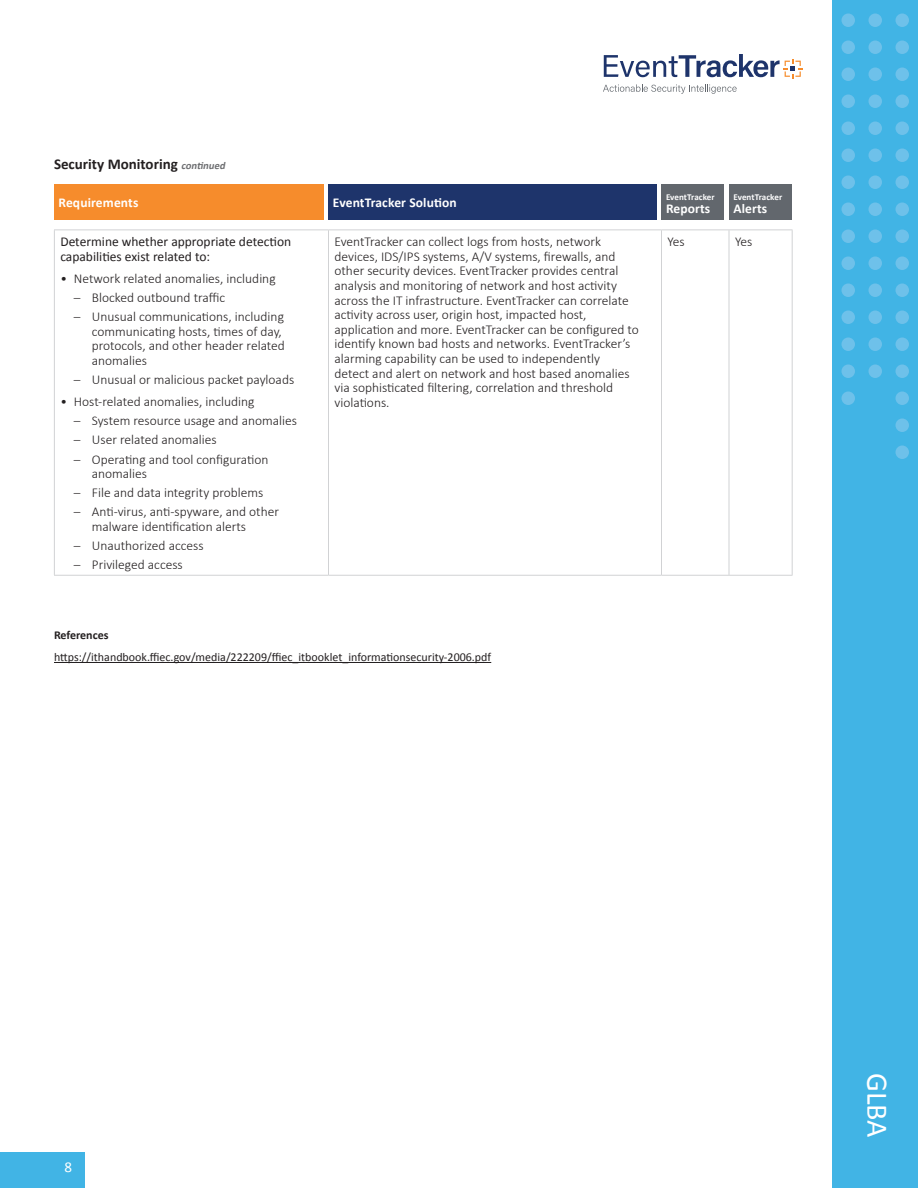
<style>
.page{position:relative;width:918px;height:1188px;background:#fff}
.page>*{position:absolute;margin:0;border:0;box-sizing:border-box;transform-origin:0 0}
.t1{font:30px "Calibri";color:#fff}
.t2{font:700 15px "Calibri";color:#231f20}
.t3{font:15px "Calibri";color:#fff}
.t4{font:300 13.5px/14.5px "Calibri";color:#231f20}
.t5{font:13.5px/14.5px "Calibri";color:#231f20}
.t6{font:700 13.5px "Calibri";letter-spacing:.01em;color:#fff}
.t7{font:12px "Calibri";color:#231f20}
.t8{font:700 12px "Calibri";color:#231f20}
.t9{font:700 9px "Calibri";color:#fff}
.s1{font-style:italic;font-size:10.5px;color:#6c6d70}
</style>
<div class="page">
<div style="left:0;top:1152px;width:86px;height:36px;background:#41b4e5"></div>
<div style="left:832px;top:0;width:86px;height:1188px;background:#41b4e5"></div>
<svg style="left:603px;top:54px;width:200px;height:40px"></svg>
<div style="left:868px;top:14px;width:14px;height:13px;background:#6ec1ea;border-radius:50%"></div>
<div style="left:896px;top:14px;width:13px;height:13px;background:#6ec1ea;border-radius:50%"></div>
<div style="left:842px;top:40px;width:13px;height:14px;background:#6ec1ea;border-radius:50%"></div>
<div style="left:868px;top:40px;width:14px;height:14px;background:#6ec1ea;border-radius:50%"></div>
<div style="left:842px;top:68px;width:13px;height:13px;background:#6ec1ea;border-radius:50%"></div>
<div style="left:868px;top:68px;width:14px;height:13px;background:#6ec1ea;border-radius:50%"></div>
<div style="left:842px;top:94px;width:13px;height:14px;background:#6ec1ea;border-radius:50%"></div>
<div style="left:868px;top:94px;width:14px;height:14px;background:#6ec1ea;border-radius:50%"></div>
<div style="left:896px;top:94px;width:13px;height:14px;background:#6ec1ea;border-radius:50%"></div>
<div style="left:842px;top:122px;width:13px;height:13px;background:#6ec1ea;border-radius:50%"></div>
<div style="left:868px;top:122px;width:14px;height:13px;background:#6ec1ea;border-radius:50%"></div>
<div style="left:896px;top:122px;width:13px;height:13px;background:#6ec1ea;border-radius:50%"></div>
<div style="left:868px;top:148px;width:14px;height:14px;background:#6ec1ea;border-radius:50%"></div>
<div style="left:896px;top:148px;width:13px;height:14px;background:#6ec1ea;border-radius:50%"></div>
<div style="left:868px;top:176px;width:14px;height:13px;background:#6ec1ea;border-radius:50%"></div>
<div style="left:842px;top:202px;width:13px;height:14px;background:#6ec1ea;border-radius:50%"></div>
<div style="left:896px;top:202px;width:13px;height:14px;background:#6ec1ea;border-radius:50%"></div>
<div style="left:868px;top:230px;width:14px;height:13px;background:#6ec1ea;border-radius:50%"></div>
<div style="left:842px;top:256px;width:13px;height:14px;background:#6ec1ea;border-radius:50%"></div>
<div style="left:868px;top:256px;width:14px;height:14px;background:#6ec1ea;border-radius:50%"></div>
<div style="left:896px;top:256px;width:13px;height:14px;background:#6ec1ea;border-radius:50%"></div>
<div style="left:868px;top:284px;width:14px;height:13px;background:#6ec1ea;border-radius:50%"></div>
<div style="left:842px;top:310px;width:13px;height:14px;background:#6ec1ea;border-radius:50%"></div>
<div style="left:868px;top:310px;width:14px;height:14px;background:#6ec1ea;border-radius:50%"></div>
<div style="left:896px;top:310px;width:13px;height:14px;background:#6ec1ea;border-radius:50%"></div>
<div style="left:842px;top:338px;width:13px;height:13px;background:#6ec1ea;border-radius:50%"></div>
<div style="left:868px;top:338px;width:14px;height:13px;background:#6ec1ea;border-radius:50%"></div>
<div style="left:842px;top:364px;width:13px;height:14px;background:#6ec1ea;border-radius:50%"></div>
<div style="left:868px;top:364px;width:14px;height:14px;background:#6ec1ea;border-radius:50%"></div>
<div style="left:896px;top:364px;width:13px;height:14px;background:#6ec1ea;border-radius:50%"></div>
<div style="left:842px;top:392px;width:13px;height:13px;background:#6ec1ea;border-radius:50%"></div>
<div style="left:896px;top:392px;width:13px;height:13px;background:#6ec1ea;border-radius:50%"></div>
<div style="left:896px;top:418px;width:13px;height:14px;background:#6ec1ea;border-radius:50%"></div>
<div style="left:896px;top:446px;width:13px;height:13px;background:#6ec1ea;border-radius:50%"></div>
<div style="left:896px;top:40px;width:13px;height:14px;background:#6ec1ea;border-radius:50%"></div>
<div style="left:842px;top:148px;width:13px;height:14px;background:#6ec1ea;border-radius:50%"></div>
<div style="left:896px;top:230px;width:13px;height:13px;background:#6ec1ea;border-radius:50%"></div>
<div style="left:842px;top:284px;width:13px;height:13px;background:#6ec1ea;border-radius:50%"></div>
<div style="left:896px;top:68px;width:13px;height:13px;background:#6ec1ea;border-radius:50%"></div>
<div style="left:842px;top:230px;width:13px;height:13px;background:#6ec1ea;border-radius:50%"></div>
<div style="left:896px;top:284px;width:13px;height:13px;background:#6ec1ea;border-radius:50%"></div>
<div style="left:842px;top:14px;width:13px;height:13px;background:#6ec1ea;border-radius:50%"></div>
<div style="left:842px;top:176px;width:13px;height:13px;background:#6ec1ea;border-radius:50%"></div>
<div style="left:896px;top:176px;width:13px;height:13px;background:#6ec1ea;border-radius:50%"></div>
<div style="left:868px;top:202px;width:14px;height:14px;background:#6ec1ea;border-radius:50%"></div>
<div style="left:896px;top:338px;width:13px;height:13px;background:#6ec1ea;border-radius:50%"></div>
<hr style="left:54px;top:230px;width:274px;height:1px;background:#d1d2d4">
<hr style="left:54px;top:230px;width:1px;height:345px;background:#d1d2d4">
<hr style="left:328px;top:230px;width:334px;height:1px;background:#d1d2d4">
<hr style="left:328px;top:230px;width:1px;height:345px;background:#d1d2d4">
<hr style="left:662px;top:230px;width:67px;height:1px;background:#d1d2d4">
<hr style="left:661px;top:230px;width:1px;height:345px;background:#d1d2d4">
<hr style="left:729px;top:230px;width:64px;height:1px;background:#d1d2d4">
<hr style="left:729px;top:230px;width:1px;height:345px;background:#d1d2d4">
<hr style="left:792px;top:230px;width:1px;height:345px;background:#d1d2d4">
<hr style="left:54px;top:575px;width:274px;height:1px;background:#d1d2d4">
<hr style="left:328px;top:575px;width:334px;height:1px;background:#d1d2d4">
<hr style="left:662px;top:575px;width:67px;height:1px;background:#d1d2d4">
<hr style="left:729px;top:575px;width:64px;height:1px;background:#d1d2d4">
<hr style="left:54px;top:662px;width:437px;height:1px;background:#231f20">
<div style="left:54px;top:184px;width:270px;height:36px;background:#f68c2c"></div>
<div style="left:328px;top:184px;width:329px;height:36px;background:#1e346b"></div>
<div style="left:662px;top:184px;width:62px;height:36px;background:#62676d"></div>
<div style="left:729px;top:184px;width:63px;height:36px;background:#62676d"></div>
<p class="t2" style="left:54px;top:154px;width:175px">Security Monitoring <span class="s1">continued</span></p>
<p class="t6" style="left:58px;top:194px;width:81px">Requirements</p>
<p class="t6" style="left:333px;top:194px;width:125px">EventTracker Solution</p>
<p class="t9" style="left:666px;top:191px;width:50px">EventTracker</p>
<p class="t6" style="left:666px;top:200px;width:46px">Reports</p>
<p class="t9" style="left:734px;top:191px;width:50px">EventTracker</p>
<p class="t6" style="left:734px;top:200px;width:35px">Alerts</p>
<p class="t5" style="left:60px;top:234px;width:232px">Determine whether appropriate detection capabilities exist related to:</p>
<p class="t4" style="left:60px;top:270px;width:217px">• Network related anomalies, including</p>
<p class="t4" style="left:74px;top:289px;width:153px">– Blocked outbound traffic</p>
<p class="t4" style="left:92px;top:309px;width:195px;text-indent:-18px">– Unusual communications, including communicating hosts, times of day, protocols, and other header related anomalies</p>
<p class="t4" style="left:74px;top:372px;width:222px">– Unusual or malicious packet payloads</p>
<p class="t4" style="left:60px;top:394px;width:196px">• Host-related anomalies, including</p>
<p class="t4" style="left:74px;top:413px;width:225px">– System resource usage and anomalies</p>
<p class="t4" style="left:74px;top:432px;width:144px">– User related anomalies</p>
<p class="t4" style="left:92px;top:451px;width:178px;text-indent:-18px">– Operating and tool configuration anomalies</p>
<p class="t4" style="left:74px;top:485px;width:191px">– File and data integrity problems</p>
<p class="t4" style="left:92px;top:504px;width:189px;text-indent:-18px">– Anti-virus, anti-spyware, and other malware identification alerts</p>
<p class="t4" style="left:74px;top:538px;width:131px">– Unauthorized access</p>
<p class="t4" style="left:74px;top:557px;width:110px">– Privileged access</p>
<p class="t4" style="left:335px;top:234px;width:306px">EventTracker can collect logs from hosts, network devices, IDS/IPS systems, A/V systems, firewalls, and other security devices. EventTracker provides central analysis and monitoring of network and host activity across the IT infrastructure. EventTracker can correlate activity across user, origin host, impacted host, application and more. EventTracker can be configured to identify known bad hosts and networks. EventTracker’s alarming capability can be used to independently<br>detect and alert on network and host based anomalies via sophisticated filtering, correlation and threshold violations.</p>
<p class="t4" style="left:668px;top:234px;width:19px">Yes</p>
<p class="t4" style="left:735px;top:234px;width:19px">Yes</p>
<p class="t8" style="left:54px;top:627px;width:56px">References</p>
<p class="t7" style="left:54px;top:650px;width:439px">https://ithandbook.ffiec.gov/media/222209/ffiec_itbooklet_informationsecurity-2006.pdf</p>
<p class="t3" style="left:64px;top:1158px;width:9px">8</p>
<h1 class="t1" style="left:897px;top:1073px;width:66px;rotate:90deg">GLBA</h1>
</div>
